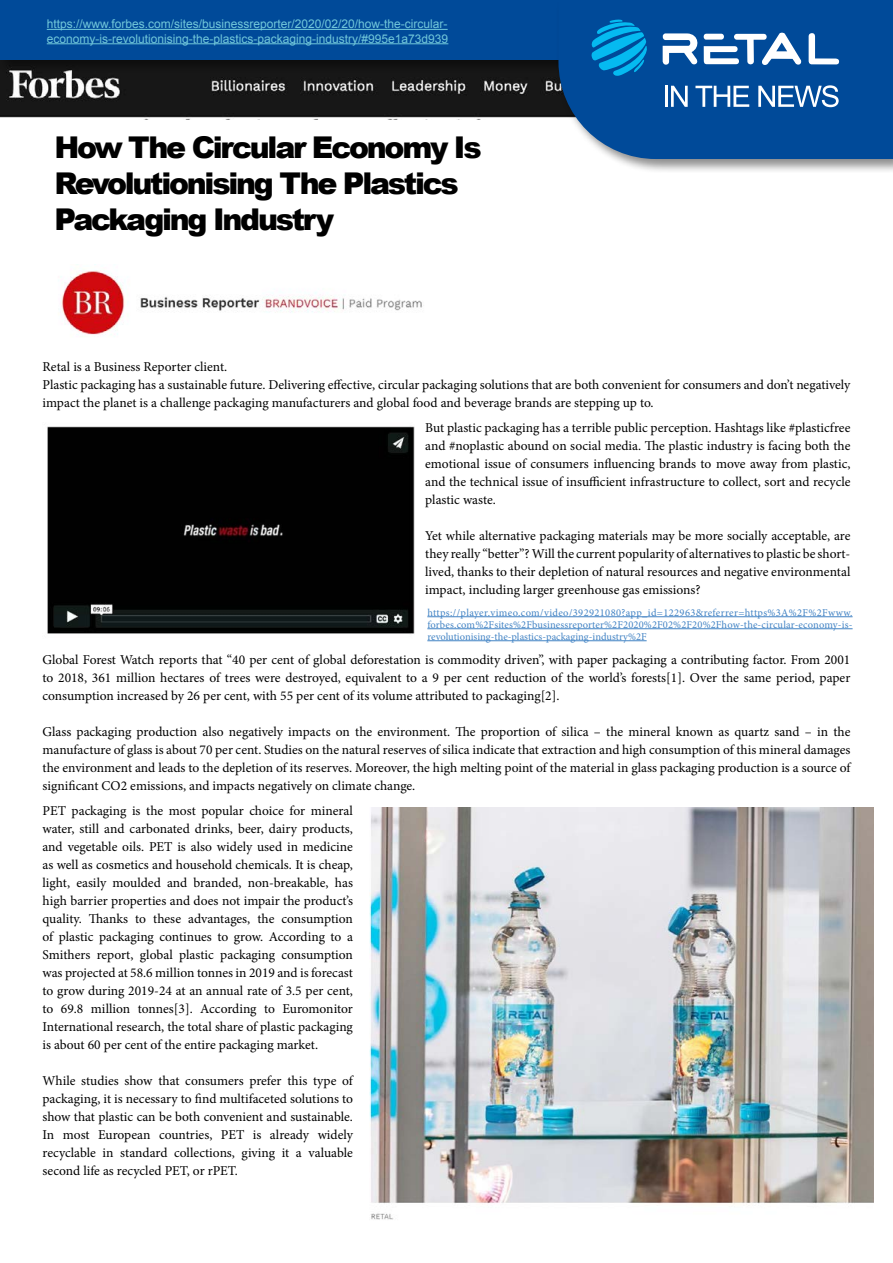
<style>
.page{position:relative;width:893px;height:1263px;background:#fff}
.page>*{position:absolute;margin:0;border:0;box-sizing:border-box;transform-origin:0 0}
.t1{font:900 30px/36px "Arial";letter-spacing:-.075em;color:#000}
.t2{font:13.5px/18px "Minion Pro";letter-spacing:-.005em;color:#000;text-align:justify}
.t3{font:12px/14.4px "Arial";color:#71c7da}
.t4{font:10.5px/12px "Minion Pro";color:#4283c4;text-align:justify}
</style>
<div class="page">
<img style="left:0;top:74px;width:556px;height:45px">
<img style="left:370px;top:808px;width:503px;height:412px">
<div style="left:0;top:0;width:611px;height:74px;background:#121212"></div>
<div style="left:0;top:0;width:596px;height:60px;background:#004a99"></div>
<div style="left:556px;top:0;width:337px;height:174px;background:#000;opacity:.44"></div>
<div style="left:558px;top:0;width:335px;height:159px;background:#004a99"></div>
<svg style="left:661px;top:33px;width:141px;height:34px"></svg>
<svg style="left:809px;top:33px;width:30px;height:31px"></svg>
<svg style="left:591px;top:19px;width:57px;height:58px;background:#0282c5"></svg>
<hr style="left:665px;top:86px;width:3px;height:21px;background:#fff">
<svg style="left:671px;top:86px;width:17px;height:21px"></svg>
<svg style="left:695px;top:86px;width:54px;height:21px"></svg>
<svg style="left:758px;top:85px;width:81px;height:22px"></svg>
<hr style="left:47px;top:29px;width:401px;height:1px;background:#71c7da">
<hr style="left:47px;top:43px;width:401px;height:1px;background:#71c7da">
<hr style="left:427px;top:616px;width:426px;height:1px;background:#4283c4">
<hr style="left:427px;top:628px;width:426px;height:1px;background:#4283c4">
<hr style="left:427px;top:640px;width:220px;height:1px;background:#4283c4">
<img style="left:60px;top:270px;width:362px;height:65px">
<img style="left:47px;top:426px;width:368px;height:208px">
<p class="t3" style="left:47px;top:17px;width:403px">https://www.forbes.com/sites/businessreporter/2020/02/20/how-the-circular&shy;economy-is-revolutionising-the-plastics-packaging-industry/#995e1a73d939</p>
<h1 class="t1" style="left:54px;top:128px;width:429px">How The Circular Economy Is<br>Revolutionising The Plastics<br>Packaging Industry</h1>
<p class="t2" style="left:43px;top:358px;width:809px;text-align:left">Retal is a Business Reporter client.<br>Plastic packaging has a sustainable future. Delivering effective, circular packaging solutions that are both convenient for consumers and don’t negatively impact the planet is a challenge packaging manufacturers and global food and beverage brands are stepping up to.</p>
<p class="t2" style="left:425px;top:419px;width:427px">But plastic packaging has a terrible public perception. Hashtags like #plasticfree and #noplastic abound on social media. The plastic industry is facing both the emotional issue of consumers influencing brands to move away from plastic, and the technical issue of insufficient infrastructure to collect, sort and recycle plastic waste.</p>
<p class="t2" style="left:425px;top:527px;width:427px">Yet while alternative packaging materials may be more socially acceptable, are they really “better”? Will the current popularity of alternatives to plastic be short&shy;lived, thanks to their depletion of natural resources and negative environmental impact, including larger greenhouse gas emissions?</p>
<p class="t4" style="left:427px;top:606px;width:427px">https://player.vimeo.com/video/392921080?app_id=122963&amp;referrer=https%3A%2F%2Fwww. forbes.com%2Fsites%2Fbusinessreporter%2F2020%2F02%2F20%2Fhow-the-circular-economy-is&shy;revolutionising-the-plastics-packaging-industry%2F</p>
<p class="t2" style="left:43px;top:651px;width:809px">Global Forest Watch reports that “40 per cent of global deforestation is commodity driven”, with paper packaging a contributing factor. From 2001 to 2018, 361 million hectares of trees were destroyed, equivalent to a 9 per cent reduction of the world’s forests[1]. Over the same period, paper consumption increased by 26 per cent, with 55 per cent of its volume attributed to packaging[2].</p>
<p class="t2" style="left:43px;top:723px;width:810px">Glass packaging production also negatively impacts on the environment. The proportion of silica – the mineral known as quartz sand – in the manufacture of glass is about 70 per cent. Studies on the natural reserves of silica indicate that extraction and high consumption of this mineral damages the environment and leads to the depletion of its reserves. Moreover, the high melting point of the material in glass packaging production is a source of significant CO2 emissions, and impacts negatively on climate change.</p>
<p class="t2" style="left:43px;top:802px;width:312px">PET packaging is the most popular choice for mineral water, still and carbonated drinks, beer, dairy products, and vegetable oils. PET is also widely used in medicine as well as cosmetics and household chemicals. It is cheap, light, easily moulded and branded, non-breakable, has high barrier properties and does not impair the product’s quality. Thanks to these advantages, the consumption of plastic packaging continues to grow. According to a Smithers report, global plastic packaging consumption was projected at 58.6 million tonnes in 2019 and is forecast to grow during 2019-24 at an annual rate of 3.5 per cent, to 69.8 million tonnes[3]. According to Euromonitor International research, the total share of plastic packaging is about 60 per cent of the entire packaging market.</p>
<p class="t2" style="left:43px;top:1072px;width:312px">While studies show that consumers prefer this type of packaging, it is necessary to find multifaceted solutions to show that plastic can be both convenient and sustainable.<br>In most European countries, PET is already widely recyclable in standard collections, giving it a valuable second life as recycled PET, or rPET.</p>
</div>
